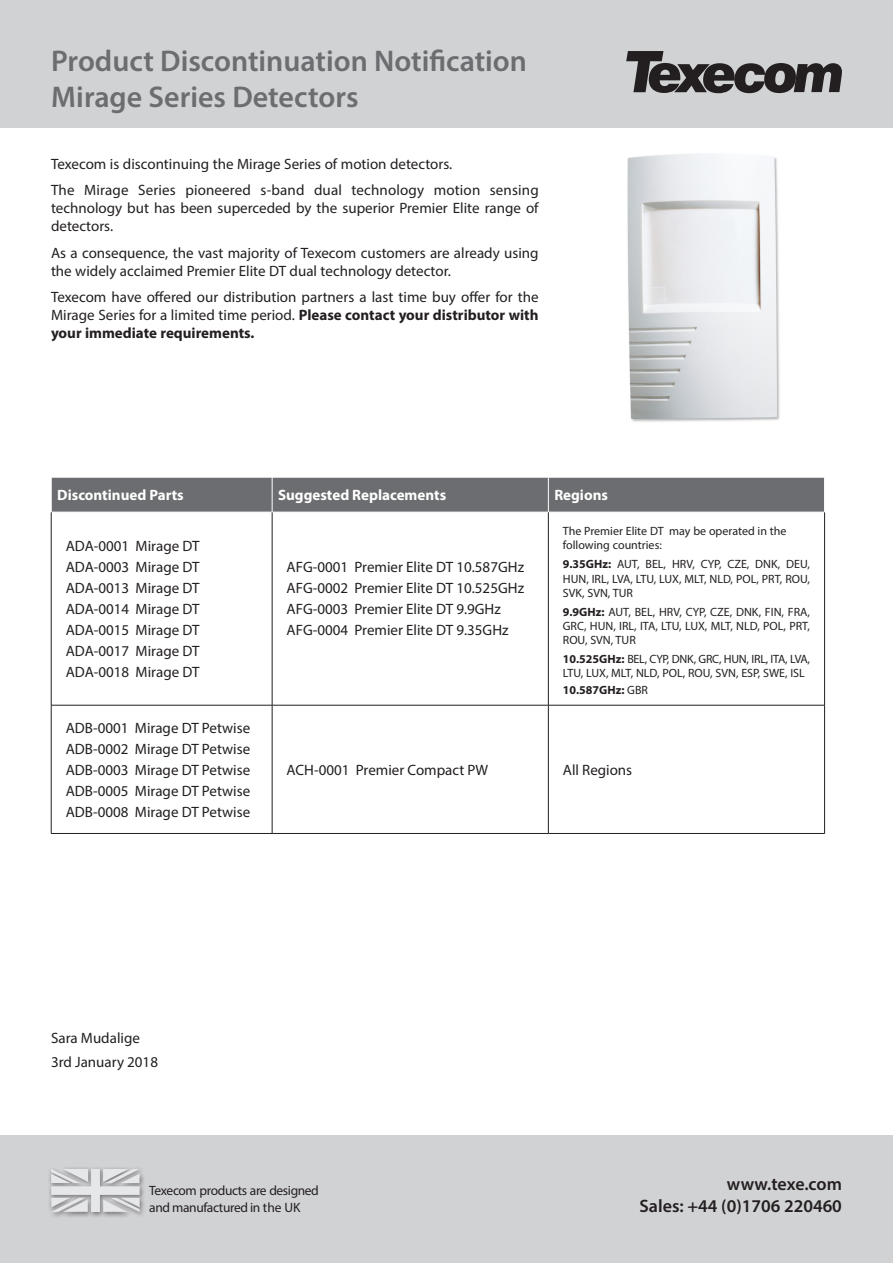
<style>
.page{position:relative;width:893px;height:1263px;background:#fff}
.page>*{position:absolute;margin:0;border:0;box-sizing:border-box;transform-origin:0 0}
.t1{font:600 30px "Myriad Pro";color:#6c6d70}
.t2{font:600 18px "Myriad Pro";color:#231f20}
.t3{font:15px/18px "Myriad Pro";color:#231f20;text-align:justify}
.t4{font:700 15px "Myriad Pro";color:#fff}
.t5{font:13.5px/16.5px "Myriad Pro";letter-spacing:-.03em;color:#231f20}
.t6{font:12px/14.4px "Myriad Pro";color:#231f20}
.t7{font:700 12px "Myriad Pro";color:#231f20}
.s1{font-weight:700}
.s2{font-weight:400}
</style>
<div class="page">
<div style="left:0;top:1135px;width:893px;height:128px;background:#d1d2d4"></div>
<div style="left:0;top:0;width:893px;height:128px;background:#d1d2d4"></div>
<div style="left:48px;top:1166px;width:98px;height:52px;background:#231f20;opacity:.5"></div>
<svg style="left:51px;top:1169px;width:89px;height:43px"></svg>
<img style="left:627px;top:153px;width:153px;height:269px">
<svg style="left:626px;top:51px;width:216px;height:42px"></svg>
<div style="left:52px;top:478px;width:772px;height:34px;background:#6c6d70"></div>
<hr style="left:272px;top:477px;width:1px;height:35px;background:#fff">
<hr style="left:548px;top:477px;width:1px;height:35px;background:#fff">
<hr style="left:51px;top:512px;width:1px;height:193px;background:#231f20">
<hr style="left:272px;top:512px;width:1px;height:193px;background:#231f20">
<hr style="left:548px;top:512px;width:1px;height:193px;background:#231f20">
<hr style="left:824px;top:512px;width:1px;height:193px;background:#231f20">
<hr style="left:51px;top:705px;width:221px;height:1px;background:#231f20">
<hr style="left:51px;top:705px;width:1px;height:128px;background:#231f20">
<hr style="left:272px;top:705px;width:276px;height:1px;background:#231f20">
<hr style="left:272px;top:705px;width:1px;height:128px;background:#231f20">
<hr style="left:548px;top:705px;width:277px;height:1px;background:#231f20">
<hr style="left:548px;top:705px;width:1px;height:128px;background:#231f20">
<hr style="left:824px;top:705px;width:1px;height:128px;background:#231f20">
<hr style="left:51px;top:833px;width:221px;height:1px;background:#231f20">
<hr style="left:272px;top:833px;width:276px;height:1px;background:#231f20">
<hr style="left:548px;top:833px;width:277px;height:1px;background:#231f20">
<p class="t1" style="left:51px;top:42px;width:477px">Product Discontinuation Notification</p>
<p class="t1" style="left:51px;top:78px;width:309px">Mirage Series Detectors</p>
<p class="t3" style="left:51px;top:154px;width:403px">Texecom is discontinuing the Mirage Series of motion detectors.</p>
<p class="t3" style="left:51px;top:181px;width:489px">The Mirage Series pioneered s-band dual technology motion sensing technology but has been superceded by the superior Premier Elite range of detectors.</p>
<p class="t3" style="left:51px;top:243px;width:489px">As a consequence, the vast majority of Texecom customers are already using the widely acclaimed Premier Elite DT dual technology detector.</p>
<p class="t3" style="left:51px;top:288px;width:489px">Texecom have offered our distribution partners a last time buy offer for the Mirage Series for a limited time period. <span class="s1">Please contact your distributor with your immediate requirements.</span></p>
<p class="t4" style="left:57px;top:485px;width:128px">Discontinued Parts</p>
<p class="t4" style="left:278px;top:485px;width:170px">Suggested Replacements</p>
<p class="t4" style="left:554px;top:485px;width:55px">Regions</p>
<p class="t3" style="left:66px;top:537px;width:135px">ADA-0001 Mirage DT</p>
<p class="t3" style="left:66px;top:558px;width:135px">ADA-0003 Mirage DT</p>
<p class="t3" style="left:66px;top:579px;width:135px">ADA-0013 Mirage DT</p>
<p class="t3" style="left:66px;top:600px;width:135px">ADA-0014 Mirage DT</p>
<p class="t3" style="left:66px;top:621px;width:135px">ADA-0015 Mirage DT</p>
<p class="t3" style="left:66px;top:642px;width:135px">ADA-0017 Mirage DT</p>
<p class="t3" style="left:66px;top:663px;width:135px">ADA-0018 Mirage DT</p>
<p class="t6" style="left:563px;top:524px;width:225px">The Premier Elite DT may be operated in the following countries:</p>
<p class="t6" style="left:563px;top:557px;width:249px;text-align:justify"><span class="s1">9.35GHz:</span> AUT, BEL, HRV, CYP, CZE, DNK, DEU, HUN, IRL, LVA, LTU, LUX, MLT, NLD, POL, PRT, ROU, SVK, SVN, TUR</p>
<p class="t6" style="left:563px;top:604px;width:249px;text-align:justify"><span class="s1">9.9GHz:</span> AUT, BEL, HRV, CYP, CZE, DNK, FIN, FRA, GRC, HUN, IRL, ITA, LTU, LUX, MLT, NLD, POL, PRT, ROU, SVN, TUR</p>
<p class="t6" style="left:563px;top:652px;width:249px;line-height:13.5px"><span class="s1">10.525GHz:</span> BEL, CYP, DNK, GRC, HUN, IRL, ITA, LVA,<br>LTU, LUX, MLT, NLD, POL, ROU, SVN, ESP, SWE, ISL</p>
<p class="t7" style="left:563px;top:682px;width:87px">10.587GHz: <span class="s2">GBR</span></p>
<p class="t3" style="left:287px;top:558px;width:239px">AFG-0001 Premier Elite DT 10.587GHz</p>
<p class="t3" style="left:287px;top:579px;width:239px">AFG-0002 Premier Elite DT 10.525GHz</p>
<p class="t3" style="left:287px;top:600px;width:216px">AFG-0003 Premier Elite DT 9.9GHz</p>
<p class="t3" style="left:287px;top:621px;width:224px">AFG-0004 Premier Elite DT 9.35GHz</p>
<p class="t3" style="left:66px;top:719px;width:186px">ADB-0001 Mirage DT Petwise</p>
<p class="t3" style="left:66px;top:740px;width:186px">ADB-0002 Mirage DT Petwise</p>
<p class="t3" style="left:66px;top:761px;width:186px">ADB-0003 Mirage DT Petwise</p>
<p class="t3" style="left:66px;top:782px;width:186px">ADB-0005 Mirage DT Petwise</p>
<p class="t3" style="left:66px;top:803px;width:186px">ADB-0008 Mirage DT Petwise</p>
<p class="t3" style="left:287px;top:761px;width:203px">ACH-0001 Premier Compact PW</p>
<p class="t3" style="left:563px;top:761px;width:71px">All Regions</p>
<p class="t3" style="left:51px;top:1028px;width:90px">Sara Mudalige</p>
<p class="t3" style="left:51px;top:1052px;width:108px">3rd January 2018</p>
<p class="t5" style="left:149px;top:1182px;width:171px">Texecom products are designed and manufactured in the UK</p>
<p class="t2" style="left:727px;top:1173px;width:117px">www.texe.com</p>
<p class="t2" style="left:639px;top:1194px;width:204px">Sales: +44 (0)1706 220460</p>
</div>
